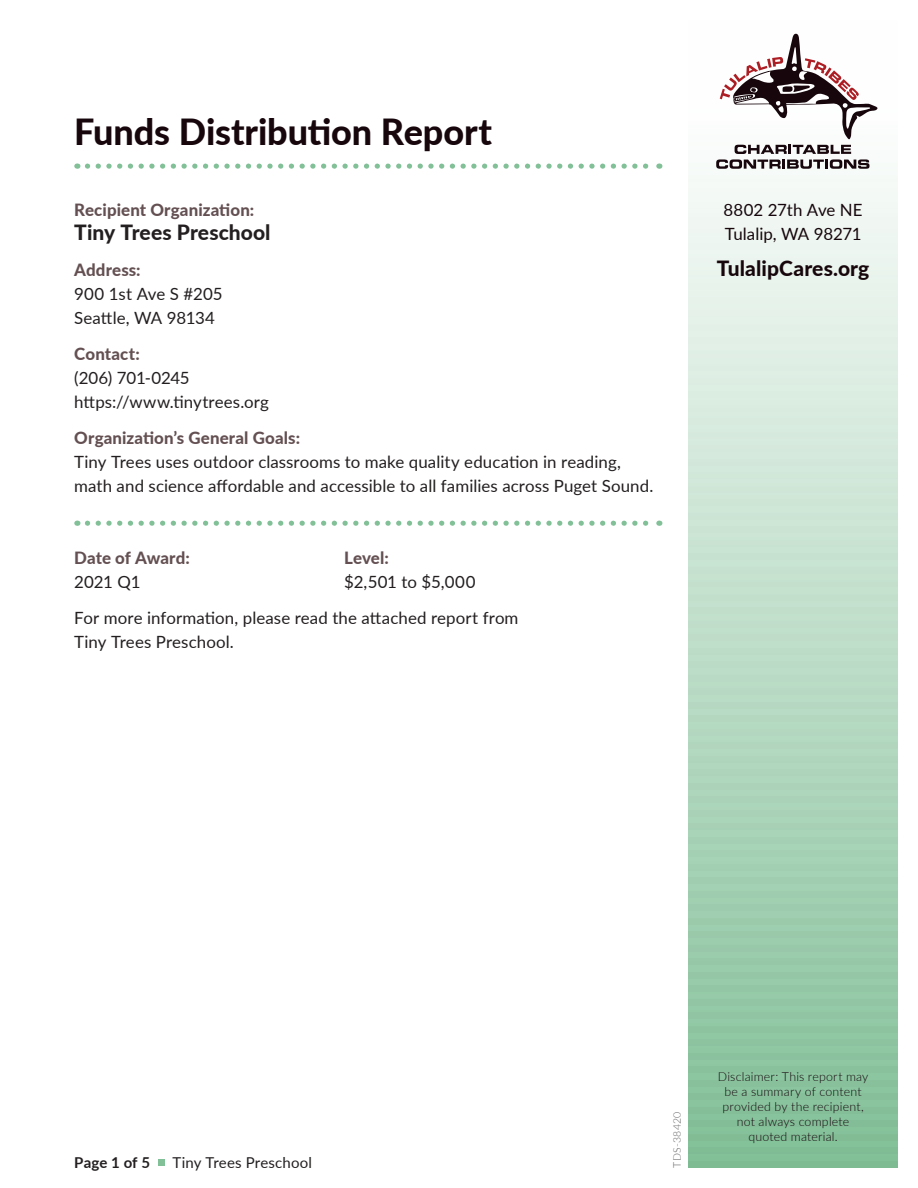
<style>
.page{position:relative;width:918px;height:1188px;background:#fff}
.page>*{position:absolute;margin:0;border:0;box-sizing:border-box;transform-origin:0 0}
.t1{font:800 36px "Lato";letter-spacing:-.005em;color:#17070d}
.ORGANIZATION_NAME{font:800 21px "Lato";letter-spacing:.005em;color:#231f20}
.t2{font:800 21px "Lato";letter-spacing:.005em;color:#17070d}
.BODY{font:16.8px/24px "Lato";letter-spacing:.005em;color:#231f20}
.SUBHEAD{font:800 16.8px "Lato";letter-spacing:.005em;color:#645052}
.t3{font:16.8px/24px "Lato";letter-spacing:-.005em;color:#17070d}
.t4{font:15px "Lato";letter-spacing:.01em;color:#231f20}
.t5{font:700 15px "Lato";letter-spacing:.005em;color:#231f20}
.t6{font:300 12.3px/14.9px "Lato";letter-spacing:.015em;color:#17070d;text-align:center}
.t7{font:300 10.5px "Lato";letter-spacing:.025em;color:#636366}
</style>
<div class="page">
<svg style="left:688px;top:144px;width:210px;height:1017px;background:#bcddc8"></svg>
<div style="left:688px;top:122px;width:210px;height:6px;background:#fbfdfc"></div>
<div style="left:688px;top:135px;width:210px;height:7px;background:#fafcfb"></div>
<div style="left:688px;top:148px;width:210px;height:7px;background:#f8fbf9"></div>
<div style="left:688px;top:162px;width:210px;height:7px;background:#f7fbf8"></div>
<div style="left:688px;top:176px;width:210px;height:6px;background:#f5f9f6"></div>
<div style="left:688px;top:189px;width:210px;height:7px;background:#f3f9f5"></div>
<div style="left:688px;top:202px;width:210px;height:7px;background:#f2f8f4"></div>
<div style="left:688px;top:216px;width:210px;height:7px;background:#f0f7f3"></div>
<div style="left:688px;top:230px;width:210px;height:6px;background:#eef6f1"></div>
<div style="left:688px;top:243px;width:210px;height:7px;background:#edf5f0"></div>
<div style="left:688px;top:256px;width:210px;height:7px;background:#ebf4ee"></div>
<div style="left:688px;top:270px;width:210px;height:7px;background:#eaf4ed"></div>
<div style="left:688px;top:284px;width:210px;height:6px;background:#e8f3eb"></div>
<div style="left:688px;top:297px;width:210px;height:7px;background:#e6f2ea"></div>
<div style="left:688px;top:310px;width:210px;height:7px;background:#e5f1e9"></div>
<div style="left:688px;top:324px;width:210px;height:7px;background:#e3f0e8"></div>
<div style="left:688px;top:338px;width:210px;height:6px;background:#e1efe6"></div>
<div style="left:688px;top:351px;width:210px;height:7px;background:#e0eee5"></div>
<div style="left:688px;top:364px;width:210px;height:7px;background:#deede3"></div>
<div style="left:688px;top:378px;width:210px;height:7px;background:#ddede2"></div>
<div style="left:688px;top:392px;width:210px;height:6px;background:#dbece0"></div>
<div style="left:688px;top:405px;width:210px;height:7px;background:#d9ebdf"></div>
<div style="left:688px;top:418px;width:210px;height:7px;background:#d8eade"></div>
<div style="left:688px;top:432px;width:210px;height:7px;background:#d6e9dd"></div>
<div style="left:688px;top:446px;width:210px;height:6px;background:#d4e8db"></div>
<div style="left:688px;top:459px;width:210px;height:7px;background:#d2e7da"></div>
<div style="left:688px;top:472px;width:210px;height:7px;background:#d1e7d8"></div>
<div style="left:688px;top:486px;width:210px;height:7px;background:#cfe6d7"></div>
<div style="left:688px;top:500px;width:210px;height:6px;background:#cde5d5"></div>
<div style="left:688px;top:513px;width:210px;height:7px;background:#cce4d4"></div>
<div style="left:688px;top:526px;width:210px;height:7px;background:#cae3d3"></div>
<div style="left:688px;top:540px;width:210px;height:7px;background:#c9e2d2"></div>
<div style="left:688px;top:554px;width:210px;height:6px;background:#c7e1d0"></div>
<div style="left:688px;top:567px;width:210px;height:7px;background:#c5e0cf"></div>
<div style="left:688px;top:580px;width:210px;height:7px;background:#c4e0cd"></div>
<div style="left:688px;top:594px;width:210px;height:7px;background:#c2dfcc"></div>
<div style="left:688px;top:608px;width:210px;height:6px;background:#c0deca"></div>
<div style="left:688px;top:621px;width:210px;height:7px;background:#bfddc9"></div>
<div style="left:688px;top:634px;width:210px;height:7px;background:#bedcc8"></div>
<div style="left:688px;top:648px;width:210px;height:7px;background:#bcdcc7"></div>
<div style="left:688px;top:662px;width:210px;height:6px;background:#badbc5"></div>
<div style="left:688px;top:675px;width:210px;height:7px;background:#b9dac4"></div>
<div style="left:688px;top:688px;width:210px;height:7px;background:#b7d9c3"></div>
<div style="left:688px;top:702px;width:210px;height:7px;background:#b6d8c2"></div>
<div style="left:688px;top:716px;width:210px;height:6px;background:#b4d7c0"></div>
<div style="left:688px;top:729px;width:210px;height:7px;background:#b2d6bf"></div>
<div style="left:688px;top:742px;width:210px;height:7px;background:#b1d5bd"></div>
<div style="left:688px;top:756px;width:210px;height:7px;background:#afd5bc"></div>
<div style="left:688px;top:770px;width:210px;height:6px;background:#aed4bb"></div>
<div style="left:688px;top:783px;width:210px;height:7px;background:#acd3b9"></div>
<div style="left:688px;top:796px;width:210px;height:7px;background:#aad2b8"></div>
<div style="left:688px;top:810px;width:210px;height:7px;background:#a9d1b7"></div>
<div style="left:688px;top:824px;width:210px;height:6px;background:#a7d0b5"></div>
<div style="left:688px;top:837px;width:210px;height:7px;background:#a5cfb4"></div>
<div style="left:688px;top:850px;width:210px;height:7px;background:#a3cfb2"></div>
<div style="left:688px;top:864px;width:210px;height:7px;background:#a2ceb1"></div>
<div style="left:688px;top:878px;width:210px;height:6px;background:#a0cdb0"></div>
<div style="left:688px;top:891px;width:210px;height:7px;background:#9eccae"></div>
<div style="left:688px;top:904px;width:210px;height:7px;background:#9dcbad"></div>
<div style="left:688px;top:918px;width:210px;height:7px;background:#9bcaab"></div>
<div style="left:688px;top:932px;width:210px;height:6px;background:#9ac9aa"></div>
<div style="left:688px;top:945px;width:210px;height:7px;background:#98c8a9"></div>
<div style="left:688px;top:958px;width:210px;height:7px;background:#96c8a7"></div>
<div style="left:688px;top:972px;width:210px;height:7px;background:#95c7a6"></div>
<div style="left:688px;top:986px;width:210px;height:6px;background:#93c6a5"></div>
<div style="left:688px;top:999px;width:210px;height:7px;background:#91c5a3"></div>
<div style="left:688px;top:1012px;width:210px;height:7px;background:#90c4a2"></div>
<div style="left:688px;top:1026px;width:210px;height:7px;background:#8ec3a0"></div>
<div style="left:688px;top:1040px;width:210px;height:6px;background:#8dc39f"></div>
<div style="left:688px;top:1053px;width:210px;height:7px;background:#8bc19e"></div>
<div style="left:688px;top:1066px;width:210px;height:7px;background:#89c19c"></div>
<div style="left:688px;top:1080px;width:210px;height:7px;background:#88c09b"></div>
<div style="left:688px;top:1094px;width:210px;height:6px;background:#86bf9a"></div>
<div style="left:688px;top:1107px;width:210px;height:7px;background:#84be98"></div>
<div style="left:688px;top:1120px;width:210px;height:7px;background:#83bd97"></div>
<div style="left:688px;top:1134px;width:210px;height:7px;background:#81bc95"></div>
<div style="left:688px;top:1148px;width:210px;height:6px;background:#80bc94"></div>
<div style="left:688px;top:1161px;width:210px;height:7px;background:#7ebb93"></div>
<svg style="left:720px;top:34px;width:158px;height:105px"></svg>
<svg style="left:716px;top:145px;width:154px;height:24px"></svg>
<svg style="left:87px;top:164px;width:573px;height:5px"></svg>
<svg style="left:87px;top:521px;width:573px;height:5px"></svg>
<div style="left:158px;top:1159px;width:7px;height:7px;background:#82c198"></div>
<p class="t1" style="left:74px;top:105px;width:419px">Funds Distribution Report</p>
<p class="SUBHEAD" style="left:74px;top:197px;width:182px">Recipient Organization:</p>
<p class="ORGANIZATION_NAME" style="left:74px;top:217px;width:198px">Tiny Trees Preschool</p>
<p class="SUBHEAD" style="left:74px;top:257px;width:68px">Address:</p>
<p class="BODY" style="left:74px;top:281px;width:150px">900 1st Ave S #205</p>
<p class="BODY" style="left:74px;top:305px;width:142px">Seattle, WA 98134</p>
<p class="SUBHEAD" style="left:74px;top:341px;width:67px">Contact:</p>
<p class="BODY" style="left:74px;top:365px;width:196px">(206) 701-0245 https://www.tinytrees.org</p>
<p class="SUBHEAD" style="left:74px;top:425px;width:227px">Organization’s General Goals:</p>
<p class="BODY" style="left:74px;top:449px;width:581px">Tiny Trees uses outdoor classrooms to make quality education in reading, math and science affordable and accessible to all families across Puget Sound.</p>
<p class="SUBHEAD" style="left:74px;top:545px;width:117px">Date of Award:</p>
<p class="SUBHEAD" style="left:344px;top:545px;width:46px">Level:</p>
<p class="BODY" style="left:74px;top:569px;width:68px">2021 Q1</p>
<p class="BODY" style="left:344px;top:569px;width:133px">$2,501 to $5,000</p>
<p class="BODY" style="left:74px;top:605px;width:446px">For more information, please read the attached report from<br>Tiny Trees Preschool.</p>
<p class="t3" style="left:724px;top:197px;width:141px">8802 27th Ave NE<br>Tulalip, WA 98271</p>
<p class="t2" style="left:717px;top:253px;width:154px">TulalipCares.org</p>
<p class="t5" style="left:74px;top:1151px;width:77px">Page 1 of 5</p>
<p class="t4" style="left:173px;top:1152px;width:141px">Tiny Trees Preschool</p>
<p class="t7" style="left:670px;top:1168px;width:57px;rotate:-90deg">TDS-38420</p>
<p class="t6" style="left:718px;top:1069px;width:152px">Disclaimer: This report may be a summary of content provided by the recipient, not always complete quoted material.</p>
</div>
